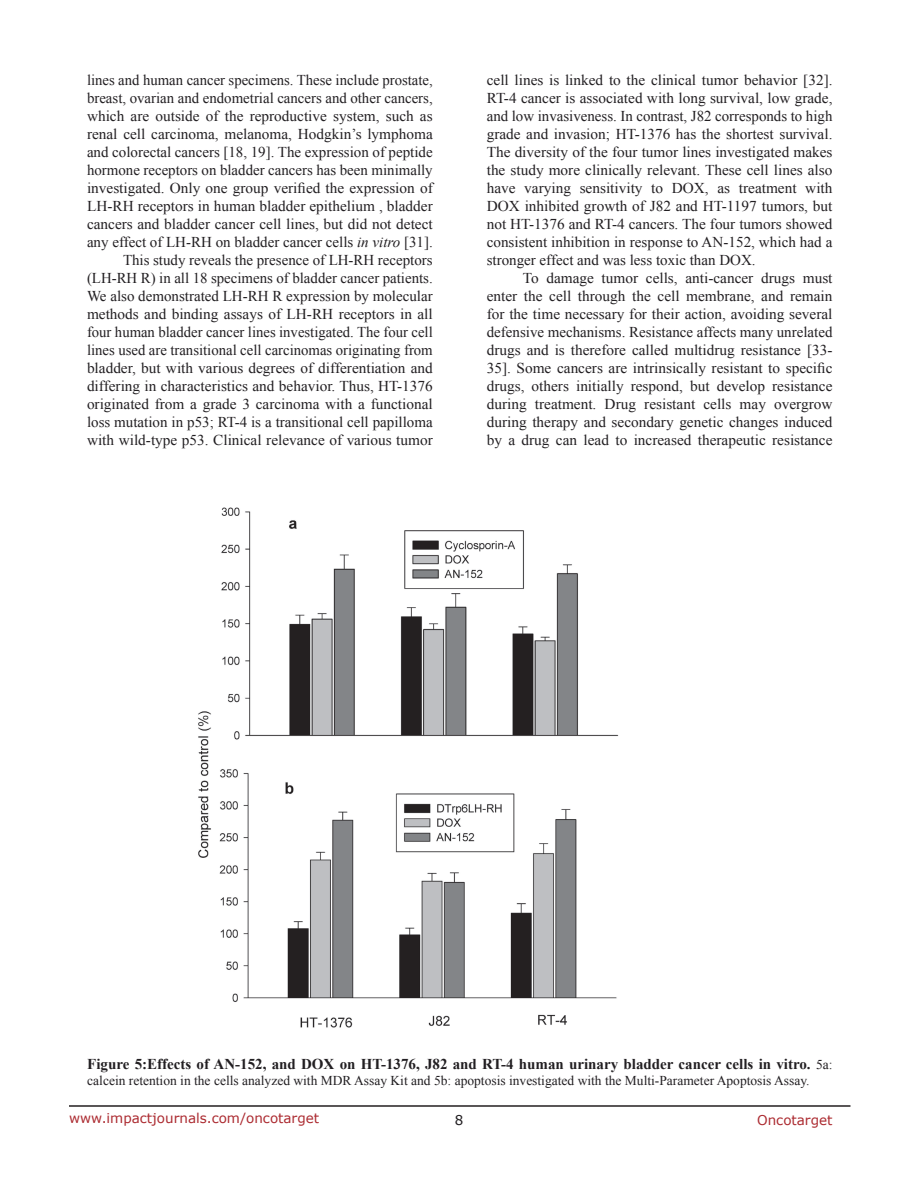
<style>
.page{position:relative;width:918px;height:1188px;background:#fff}
.page>*{position:absolute;margin:0;border:0;box-sizing:border-box;transform-origin:0 0}
.BodyText{font:15px/18px "Times New Roman";color:#221f22;text-align:justify}
.FigureText{font:700 15px "Times New Roman";color:#221f22}
.FigureText-2{font:13.5px "Times New Roman";color:#221f22}
.t1{font:13.5px "Verdana";color:#ac2b31}
.t2{font:13.5px "Verdana";color:#221f22}
.s1{font-style:italic}
.s2{font-weight:400;font-size:13.5px}
</style>
<div class="page">
<hr style="left:69px;top:1105px;width:781px;height:2px;background:#231f20">
<img style="left:198px;top:507px;width:421px;height:521px">
<p class="BodyText" style="left:87px;top:71px;width:347px">lines and human cancer specimens. These include prostate, breast, ovarian and endometrial cancers and other cancers, which are outside of the reproductive system, such as renal cell carcinoma, melanoma, Hodgkin’s lymphoma and colorectal cancers [18, 19]. The expression of peptide hormone receptors on bladder cancers has been minimally investigated. Only one group verified the expression of LH-RH receptors in human bladder epithelium , bladder cancers and bladder cancer cell lines, but did not detect any effect of LH-RH on bladder cancer cells <span class="s1">in vitro</span> [31].</p>
<p class="BodyText" style="left:87px;top:251px;width:347px;text-indent:36px">This study reveals the presence of LH-RH receptors (LH-RH R) in all 18 specimens of bladder cancer patients.<br>We also demonstrated LH-RH R expression by molecular methods and binding assays of LH-RH receptors in all four human bladder cancer lines investigated. The four cell lines used are transitional cell carcinomas originating from bladder, but with various degrees of differentiation and differing in characteristics and behavior. Thus, HT-1376 originated from a grade 3 carcinoma with a functional loss mutation in p53; RT-4 is a transitional cell papilloma with wild-type p53. Clinical relevance of various tumor</p>
<p class="BodyText" style="left:487px;top:71px;width:347px">cell lines is linked to the clinical tumor behavior [32].<br>RT-4 cancer is associated with long survival, low grade, and low invasiveness. In contrast, J82 corresponds to high grade and invasion; HT-1376 has the shortest survival.<br>The diversity of the four tumor lines investigated makes the study more clinically relevant. These cell lines also have varying sensitivity to DOX, as treatment with DOX inhibited growth of J82 and HT-1197 tumors, but not HT-1376 and RT-4 cancers. The four tumors showed consistent inhibition in response to AN-152, which had a stronger effect and was less toxic than DOX.</p>
<p class="BodyText" style="left:487px;top:269px;width:347px;text-indent:36px">To damage tumor cells, anti-cancer drugs must enter the cell through the cell membrane, and remain for the time necessary for their action, avoiding several defensive mechanisms. Resistance affects many unrelated drugs and is therefore called multidrug resistance [33- 35]. Some cancers are intrinsically resistant to specific drugs, others initially respond, but develop resistance during treatment. Drug resistant cells may overgrow during therapy and secondary genetic changes induced by a drug can lead to increased therapeutic resistance</p>
<p class="FigureText" style="left:87px;top:1053px;width:747px">Figure 5:Effects of AN-152, and DOX on HT-1376, J82 and RT-4 human urinary bladder cancer cells in vitro. <span class="s2">5a:</span></p>
<p class="FigureText-2" style="left:87px;top:1071px;width:724px">calcein retention in the cells analyzed with MDR Assay Kit and 5b: apoptosis investigated with the Multi-Parameter Apoptosis Assay.</p>
<p class="t1" style="left:69px;top:1109px;width:252px">www.impactjournals.com/oncotarget</p>
<p class="t2" style="left:455px;top:1111px;width:10px">8</p>
<p class="t1" style="left:757px;top:1111px;width:77px">Oncotarget</p>
</div>
